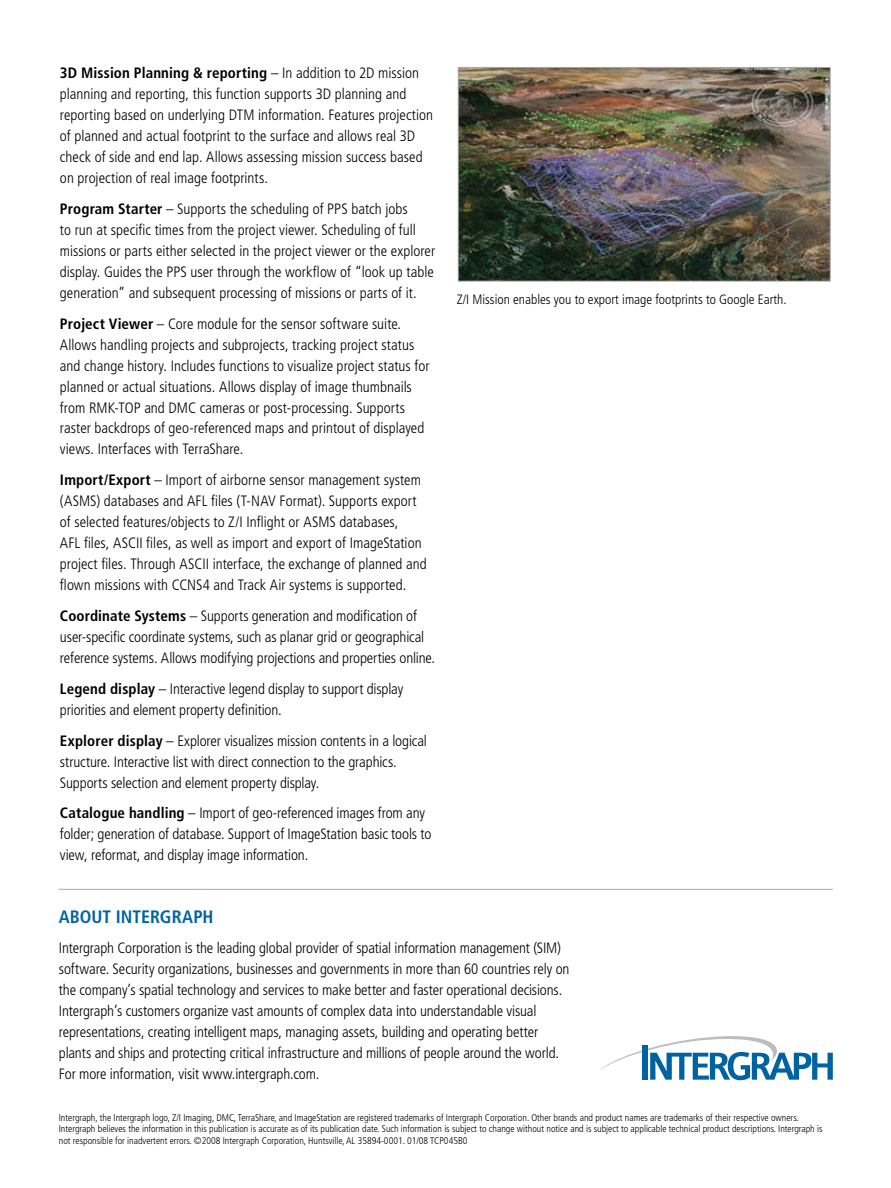
<style>
.page{position:relative;width:891px;height:1188px;background:#fff}
.page>*{position:absolute;margin:0;border:0;box-sizing:border-box;transform-origin:0 0}
.t1{font:700 condensed 18px "Frutiger LT Std";color:#0063a1}
.t2{font:300 condensed 15px/21px "Frutiger LT Std";color:#000}
.t3{font:300 condensed 13.5px "Frutiger LT Std";color:#000}
.t4{font:300 condensed 9.75px/11.7px "Frutiger LT Std";color:#000}
.s1{font-weight:700}
</style>
<div class="page">
<svg style="left:600px;top:1036px;width:233px;height:44px"></svg>
<div style="left:642px;top:1046px;width:5px;height:34px;background:#0063a1"></div>
<hr style="left:59px;top:889px;width:774px;height:1px;background:#a7a9ac">
<img style="left:460px;top:69px;width:369px;height:211px">
<div style="left:458px;top:67px;width:373px;height:215px;border:1px solid #a7a9ac"></div>
<p class="t2" style="left:60px;top:63px;width:375px"><span class="s1">3D Mission Planning &amp; reporting</span> – In addition to 2D mission planning and reporting, this function supports 3D planning and reporting based on underlying DTM information. Features projection of planned and actual footprint to the surface and allows real 3D check of side and end lap. Allows assessing mission success based on projection of real image footprints.</p>
<p class="t2" style="left:60px;top:198px;width:377px"><span class="s1">Program Starter</span> – Supports the scheduling of PPS batch jobs<br>to run at specific times from the project viewer. Scheduling of full missions or parts either selected in the project viewer or the explorer display. Guides the PPS user through the workflow of “look up table generation” and subsequent processing of missions or parts of it.</p>
<p class="t2" style="left:60px;top:313px;width:371px"><span class="s1">Project Viewer</span> – Core module for the sensor software suite.<br>Allows handling projects and subprojects, tracking project status and change history. Includes functions to visualize project status for planned or actual situations. Allows display of image thumbnails from RMK-TOP and DMC cameras or post-processing. Supports raster backdrops of geo-referenced maps and printout of displayed views. Interfaces with TerraShare.</p>
<p class="t2" style="left:60px;top:470px;width:368px"><span class="s1">I mport/Export</span> – Import of airborne sensor management system (ASMS) databases and AFL files (T-NAV Format). Supports export of selected features/objects to Z/I Inflight or ASMS databases,<br>AFL files, ASCII files, as well as import and export of ImageStation project files. Through ASCII interface, the exchange of planned and flown missions with CCNS4 and Track Air systems is supported.</p>
<p class="t2" style="left:60px;top:606px;width:377px"><span class="s1">Coordinate Systems</span> – Supports generation and modification of user-specific coordinate systems, such as planar grid or geographical reference systems. Allows modifying projections and properties online.</p>
<p class="t2" style="left:60px;top:678px;width:345px"><span class="s1">Legend display</span> – Interactive legend display to support display priorities and element property definition.</p>
<p class="t2" style="left:60px;top:730px;width:369px"><span class="s1">Explorer display</span> – Explorer visualizes mission contents in a logical structure. Interactive list with direct connection to the graphics.<br>Supports selection and element property display.</p>
<p class="t2" style="left:60px;top:803px;width:373px"><span class="s1">Catalogue handling</span> – Import of geo-referenced images from any folder; generation of database. Support of ImageStation basic tools to view, reformat, and display image information.</p>
<p class="t1" style="left:59px;top:906px;width:156px">about intergraph</p>
<p class="t3" style="left:457px;top:292px;width:332px">Z/I Mission enables you to export image footprints to Google Earth.</p>
<p class="t2" style="left:59px;top:938px;width:512px">Intergraph Corporation is the leading global provider of spatial information management (SIM) software. Security organizations, businesses and governments in more than 60 countries rely on the company’s spatial technology and services to make better and faster operational decisions.<br>Intergraph’s customers organize vast amounts of complex data into understandable visual representations, creating intelligent maps, managing assets, building and operating better plants and ships and protecting critical infrastructure and millions of people around the world.<br>For more information, visit www.intergraph.com.</p>
<p class="t4" style="left:59px;top:1111px;width:765px">Intergraph, the Intergraph logo, Z/I Imaging, DMC, TerraShare, and ImageStation are registered trademarks of Intergraph Corporation. Other brands and product names are trademarks of their respective owners.<br>Intergraph believes the information in this publication is accurate as of its publication date. Such information is subject to change without notice and is subject to applicable technical product descriptions. Intergraph is not responsible for inadvertent errors. ©2008 Intergraph Corporation, Huntsville, AL 35894-0001. 01/08 TCP045B0</p>
</div>
